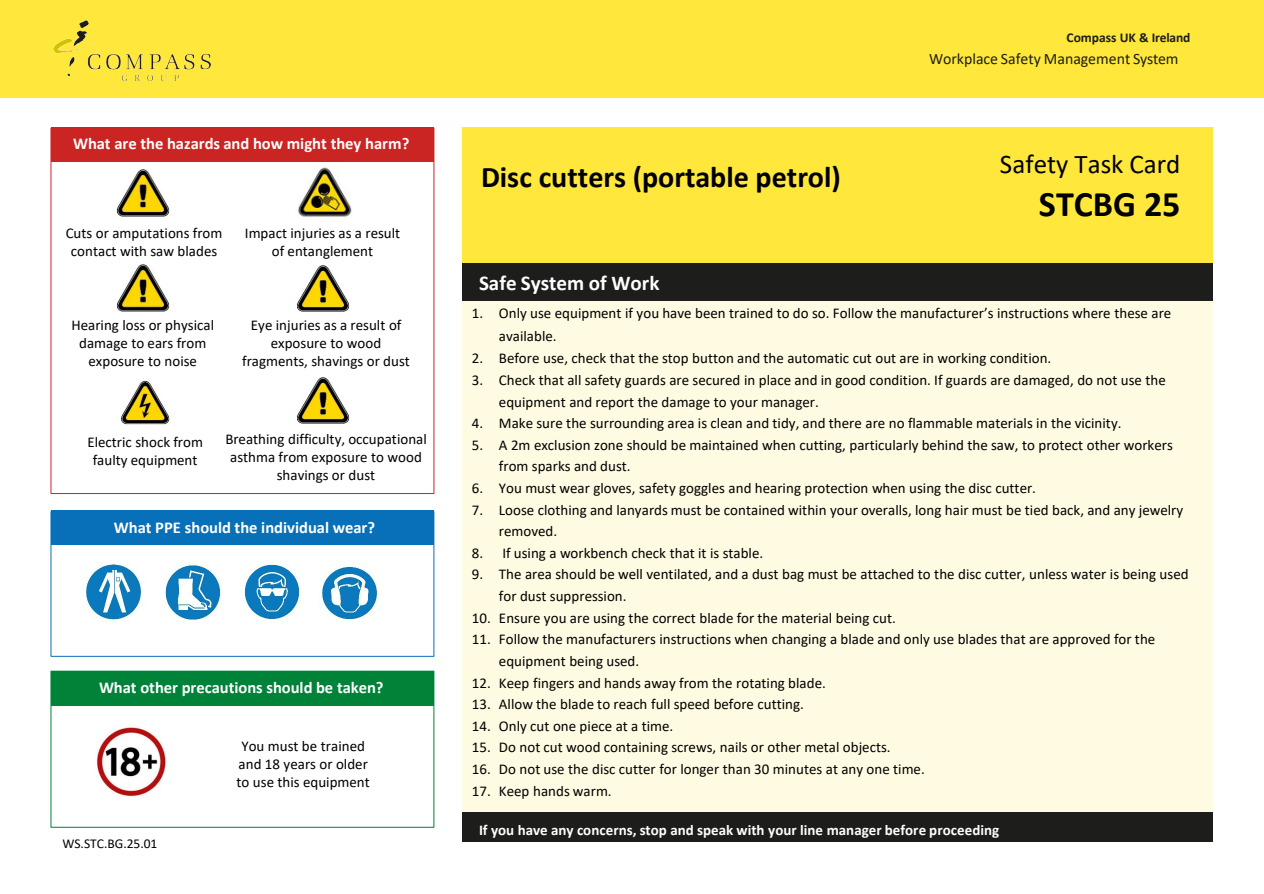
<style>
.page{position:relative;width:1264px;height:894px;background:#fff}
.page>*{position:absolute;margin:0;border:0;box-sizing:border-box;transform-origin:0 0}
.t1{font:700 36px "Calibri";color:#000}
.t2{font:700 30px "Calibri";color:#000}
.t3{font:27px "Calibri";color:#000}
.t4{font:700 21px "Calibri";color:#fff}
.t5{font:700 16.5px "Calibri";letter-spacing:-.005em;color:#fff}
.t6{font:15.9px "Calibri";color:#1d1d1b}
.t7{font:15px/18px "Calibri";color:#000;text-align:center}
.t8{font:700 15px "Calibri";letter-spacing:.005em;color:#fff}
.t9{font:700 13.5px "Calibri";letter-spacing:-.005em;color:#1d1d1b}
.t10{font:13.5px "Calibri";color:#000}
</style>
<div class="page">
<div style="left:0;top:0;width:1263px;height:97px;background:#ffe83b"></div>
<img style="left:53px;top:21px;width:157px;height:59px">
<div style="left:461px;top:128px;width:751px;height:135px;background:#ffe83b"></div>
<div style="left:461px;top:263px;width:751px;height:38px;background:#1d1d1b"></div>
<div style="left:461px;top:301px;width:751px;height:511px;background:#fffbe2"></div>
<div style="left:461px;top:812px;width:751px;height:30px;background:#1d1d1b"></div>
<div style="left:51px;top:128px;width:383px;height:34px;background:#cb2523"></div>
<div style="left:51px;top:671px;width:383px;height:34px;background:#008239"></div>
<div style="left:51px;top:510px;width:383px;height:34px;background:#0770b8"></div>
<img style="left:85px;top:563px;width:57px;height:57px">
<img style="left:244px;top:564px;width:56px;height:56px">
<img style="left:321px;top:566px;width:57px;height:54px">
<img style="left:165px;top:564px;width:56px;height:56px">
<img style="left:121px;top:380px;width:49px;height:45px">
<img style="left:297px;top:265px;width:53px;height:47px">
<img style="left:297px;top:166px;width:55px;height:55px">
<img style="left:297px;top:377px;width:53px;height:47px">
<img style="left:116px;top:169px;width:54px;height:48px">
<img style="left:117px;top:264px;width:53px;height:48px">
<img style="left:96px;top:727px;width:70px;height:70px">
<p class="t5" style="left:73px;top:132px;width:338px">What are the hazards and how might they harm?</p>
<p class="t7" style="left:66px;top:223px;width:158px">Cuts or amputations from contact with saw blades</p>
<p class="t7" style="left:245px;top:223px;width:157px">Impact injuries as a result of entanglement</p>
<p class="t7" style="left:71px;top:316px;width:144px">Hearing loss or physical damage to ears from exposure to noise</p>
<p class="t7" style="left:242px;top:315px;width:169px">Eye injuries as a result of exposure to wood fragments, shavings or dust</p>
<p class="t7" style="left:87px;top:433px;width:117px">Electric shock from faulty equipment</p>
<p class="t7" style="left:225px;top:429px;width:203px">Breathing difficulty, occupational asthma from exposure to wood shavings or dust</p>
<p class="t5" style="left:114px;top:516px;width:263px">What PPE should the individual wear?</p>
<p class="t5" style="left:99px;top:675px;width:286px">What other precautions should be taken?</p>
<p class="t10" style="left:62px;top:833px;width:96px">WS.STC.BG.25.01</p>
<p class="t7" style="left:236px;top:736px;width:135px">You must be trained and 18 years or older to use this equipment</p>
<p class="t9" style="left:1066px;top:28px;width:125px">Compass UK &amp; Ireland</p>
<p class="t6" style="left:928px;top:47px;width:251px">Workplace Safety Management System</p>
<p class="t2" style="left:481px;top:155px;width:361px">Disc cutters (portable petrol)</p>
<p class="t3" style="left:999px;top:145px;width:182px">Safety Task Card</p>
<p class="t1" style="left:1038px;top:178px;width:143px">STCBG 25</p>
<p class="t4" style="left:479px;top:268px;width:182px">Safe System of Work</p>
<p class="t7" style="left:499px;top:301px;width:673px;line-height:23.4px;text-align:left;text-indent:-27px">1. Only use equipment if you have been trained to do so. Follow the manufacturer’s instructions where these are available.</p>
<p class="t7" style="left:472px;top:349px;width:581px">2. Before use, check that the stop button and the automatic cut out are in working condition.</p>
<p class="t7" style="left:499px;top:368px;width:668px;line-height:21.6px;text-align:left;text-indent:-27px">3. Check that all safety guards are secured in place and in good condition. If guards are damaged, do not use the equipment and report the damage to your manager.</p>
<p class="t7" style="left:472px;top:413px;width:651px">4. Make sure the surrounding area is clean and tidy, and there are no flammable materials in the vicinity.</p>
<p class="t7" style="left:499px;top:433px;width:675px;line-height:21.6px;text-align:left;text-indent:-27px">5. A 2m exclusion zone should be maintained when cutting, particularly behind the saw, to protect other workers from sparks and dust.</p>
<p class="t7" style="left:472px;top:478px;width:565px">6. You must wear gloves, safety goggles and hearing protection when using the disc cutter.</p>
<p class="t7" style="left:499px;top:498px;width:685px;line-height:21.6px;text-align:left;text-indent:-27px">7. Loose clothing and lanyards must be contained within your overalls, long hair must be tied back, and any jewelry removed.</p>
<p class="t7" style="left:472px;top:543px;width:293px">8. If using a workbench check that it is stable.</p>
<p class="t7" style="left:499px;top:563px;width:691px;line-height:21.6px;text-align:left;text-indent:-27px">9. The area should be well ventilated, and a dust bag must be attached to the disc cutter, unless water is being used for dust suppression.</p>
<p class="t7" style="left:472px;top:608px;width:425px">10. Ensure you are using the correct blade for the material being cut.</p>
<p class="t7" style="left:499px;top:628px;width:657px;line-height:21.6px;text-align:left;text-indent:-27px">11. Follow the manufacturers instructions when changing a blade and only use blades that are approved for the equipment being used.</p>
<p class="t7" style="left:472px;top:673px;width:355px">12. Keep fingers and hands away from the rotating blade.</p>
<p class="t7" style="left:472px;top:694px;width:333px">13. Allow the blade to reach full speed before cutting.</p>
<p class="t7" style="left:472px;top:716px;width:203px">14. Only cut one piece at a time.</p>
<p class="t7" style="left:472px;top:737px;width:420px">15. Do not cut wood containing screws, nails or other metal objects.</p>
<p class="t7" style="left:472px;top:759px;width:454px">16. Do not use the disc cutter for longer than 30 minutes at any one time.</p>
<p class="t7" style="left:472px;top:781px;width:141px">17. Keep hands warm.</p>
<p class="t8" style="left:479px;top:819px;width:521px">If you have any concerns, stop and speak with your line manager before proceeding</p>
</div>
